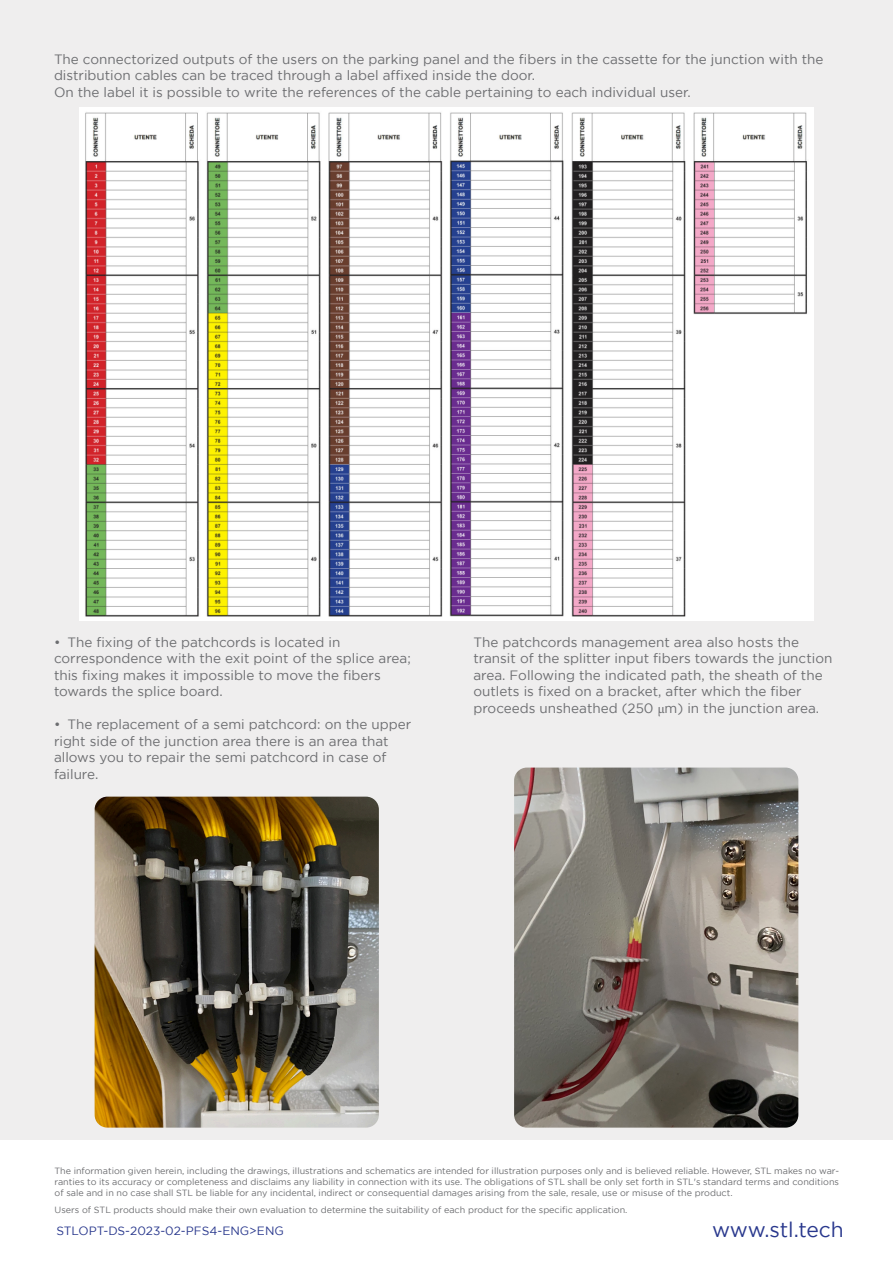
<style>
.page{position:relative;width:893px;height:1263px;background:#fff}
.page>*{position:absolute;margin:0;border:0;box-sizing:border-box;transform-origin:0 0}
.t1{font:21px "Gotham";letter-spacing:-.01em;color:#29388d}
.Paragraph_Style_1{font:13.5px/16.5px "Gotham";color:#6c6d70}
.t2{font:12px "Gotham";color:#29388d}
.t3{font:9px/10.8px "Gotham";color:#6c6d70;text-align:justify}
.s1{font-family:"Minion Pro"}
</style>
<div class="page">
<div style="left:0;top:0;width:893px;height:1140px;background:#efeeee"></div>
<img style="left:80px;top:108px;width:733px;height:512px">
<img style="left:95px;top:797px;width:284px;height:330px">
<img style="left:514px;top:767px;width:284px;height:360px">
<p class="Paragraph_Style_1" style="left:54px;top:51px;width:771px">The connectorized outputs of the users on the parking panel and the fibers in the cassette for the junction with the distribution cables can be traced through a label affixed inside the door.</p>
<p class="Paragraph_Style_1" style="left:54px;top:84px;width:638px">On the label it is possible to write the references of the cable pertaining to each individual user.</p>
<p class="Paragraph_Style_1" style="left:54px;top:633px;width:358px">• The fixing of the patchcords is located in correspondence with the exit point of the splice area; this fixing makes it impossible to move the fibers towards the splice board.</p>
<p class="Paragraph_Style_1" style="left:54px;top:716px;width:359px">• The replacement of a semi patchcord: on the upper right side of the junction area there is an area that allows you to repair the semi patchcord in case of failure.</p>
<p class="Paragraph_Style_1" style="left:473px;top:633px;width:360px">The patchcords management area also hosts the transit of the splitter input fibers towards the junction area. Following the indicated path, the sheath of the outlets is fixed on a bracket, after which the fiber proceeds unsheathed (250 <span class="s1">µ</span>m) in the junction area.</p>
<p class="t3" style="left:55px;top:1165px;width:786px">The information given herein, including the drawings, illustrations and schematics are intended for illustration purposes only and is believed reliable. However, STL makes no war&shy;ranties to its accuracy or completeness and disclaims any liability in connection with its use. The obligations of STL shall be only set forth in STL's standard terms and conditions of sale and in no case shall STL be liable for any incidental, indirect or consequential damages arising from the sale, resale, use or misuse of the product.</p>
<p class="t3" style="left:55px;top:1204px;width:574px">Users of STL products should make their own evaluation to determine the suitability of each product for the specific application.</p>
<p class="t2" style="left:56px;top:1223px;width:229px">STLOPT-DS-2023-02-PFS4-ENG&gt;ENG</p>
<h1 class="t1" style="left:712px;top:1218px;width:133px">www.stl.tech</h1>
</div>
